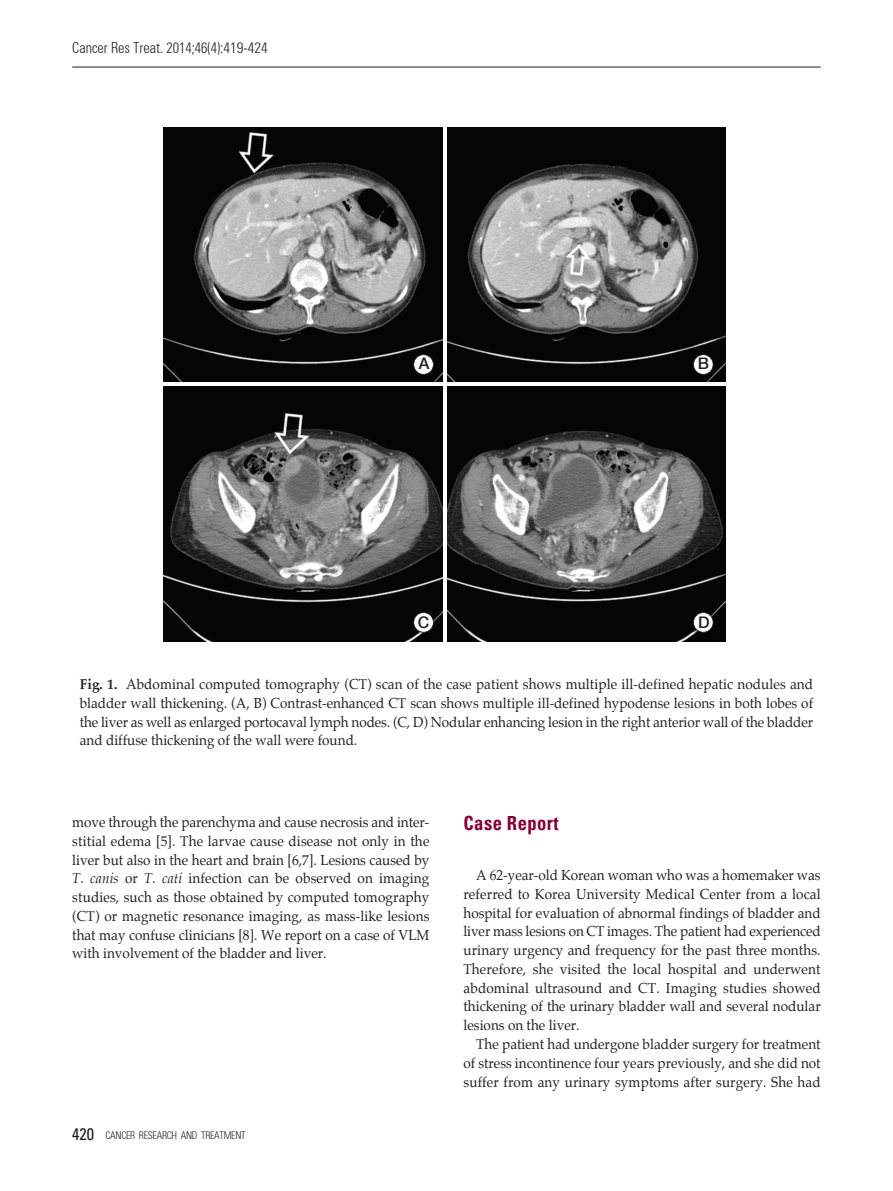
<style>
.page{position:relative;width:893px;height:1191px;background:#fff}
.page>*{position:absolute;margin:0;border:0;box-sizing:border-box;transform-origin:0 0}
.t1{font:700 condensed 19.5px "Univers";letter-spacing:.025em;color:#840037;scale:.95 1}
.t2{font:500 15.9px "Helvetica";color:#231f20}
.t3{font:300 condensed 15px "Univers";color:#231f20;scale:.95 1}
.t4{font:14.25px/18.8px "Palatino";color:#231f20;text-align:justify;scale:.95 1}
.t5{font:300 condensed 10.5px "Univers";letter-spacing:-.025em;color:#231f20;scale:.95 1}
.s1{font-weight:700}
.s2{font-style:italic}
.s3{font-weight:400;font-size:16.5px}
</style>
<div class="page">
<img style="left:447px;top:128px;width:279px;height:253px">
<img style="left:447px;top:386px;width:279px;height:255px">
<hr style="left:72px;top:67px;width:749px;height:1px;background:#231f20">
<img style="left:164px;top:128px;width:278px;height:253px">
<img style="left:164px;top:386px;width:278px;height:255px">
<div style="left:693px;top:355px;width:20px;height:19px;background:#fff;border-radius:50%"></div>
<div style="left:693px;top:354px;width:20px;height:21px;border:2px solid #231f20;border-radius:50%"></div>
<div style="left:414px;top:355px;width:19px;height:19px;background:#fff;border-radius:50%"></div>
<div style="left:413px;top:354px;width:21px;height:21px;border:2px solid #231f20;border-radius:50%"></div>
<div style="left:693px;top:612px;width:20px;height:20px;background:#fff;border-radius:50%"></div>
<div style="left:693px;top:612px;width:20px;height:20px;border:2px solid #231f20;border-radius:50%"></div>
<div style="left:414px;top:612px;width:19px;height:20px;background:#fff;border-radius:50%"></div>
<div style="left:413px;top:612px;width:21px;height:20px;border:2px solid #231f20;border-radius:50%"></div>
<p class="t3" style="left:72px;top:39px;width:207px">Cancer Res Treat. 2014;46(4):419-424</p>
<p class="t2" style="left:419px;top:356px;width:12px">A</p>
<p class="t2" style="left:698px;top:356px;width:13px">B</p>
<p class="t2" style="left:418px;top:615px;width:13px">C</p>
<p class="t2" style="left:698px;top:615px;width:13px">D</p>
<p class="t4" style="left:80px;top:676px;width:773px"><span class="s1">Fig. 1.</span> Abdominal computed tomography (CT) scan of the case patient shows multiple ill-defined hepatic nodules and bladder wall thickening. (A, B) Contrast-enhanced CT scan shows multiple ill-defined hypodense lesions in both lobes of the liver as well as enlarged portocaval lymph nodes. (C, D) Nodular enhancing lesion in the right anterior wall of the bladder and diffuse thickening of the wall were found.</p>
<p class="t4" style="left:72px;top:814px;width:377px">move through the parenchyma and cause necrosis and inter&shy;stitial edema [5]. The larvae cause disease not only in the liver but also in the heart and brain [6,7]. Lesions caused by <span class="s2">T. canis</span> or <span class="s2">T. cati</span> infection can be observed on imaging studies, such as those obtained by computed tomography (CT) or magnetic resonance imaging, as mass-like lesions that may confuse clinicians [8]. We report on a case of VLM with involvement of the bladder and liver.</p>
<h1 class="t1" style="left:463px;top:810px;width:102px">Case Report</h1>
<p class="t4" style="left:463px;top:867px;width:377px;text-indent:13px">A 62-year-old Korean woman who was a homemaker was referred to Korea University Medical Center from a local hospital for evaluation of abnormal findings of bladder and liver mass lesions on CT images. The patient had experienced urinary urgency and frequency for the past three months.<br>Therefore, she visited the local hospital and underwent abdominal ultrasound and CT. Imaging studies showed thickening of the urinary bladder wall and several nodular lesions on the liver.</p>
<p class="t4" style="left:463px;top:1035px;width:377px;text-indent:13px">The patient had undergone bladder surgery for treatment of stress incontinence four years previously, and she did not suffer from any urinary symptoms after surgery. She had</p>
<p class="t5" style="left:72px;top:1129px;width:184px"><span class="s3">420</span> CANCER RESEARCH AND TREATMENT</p>
</div>
